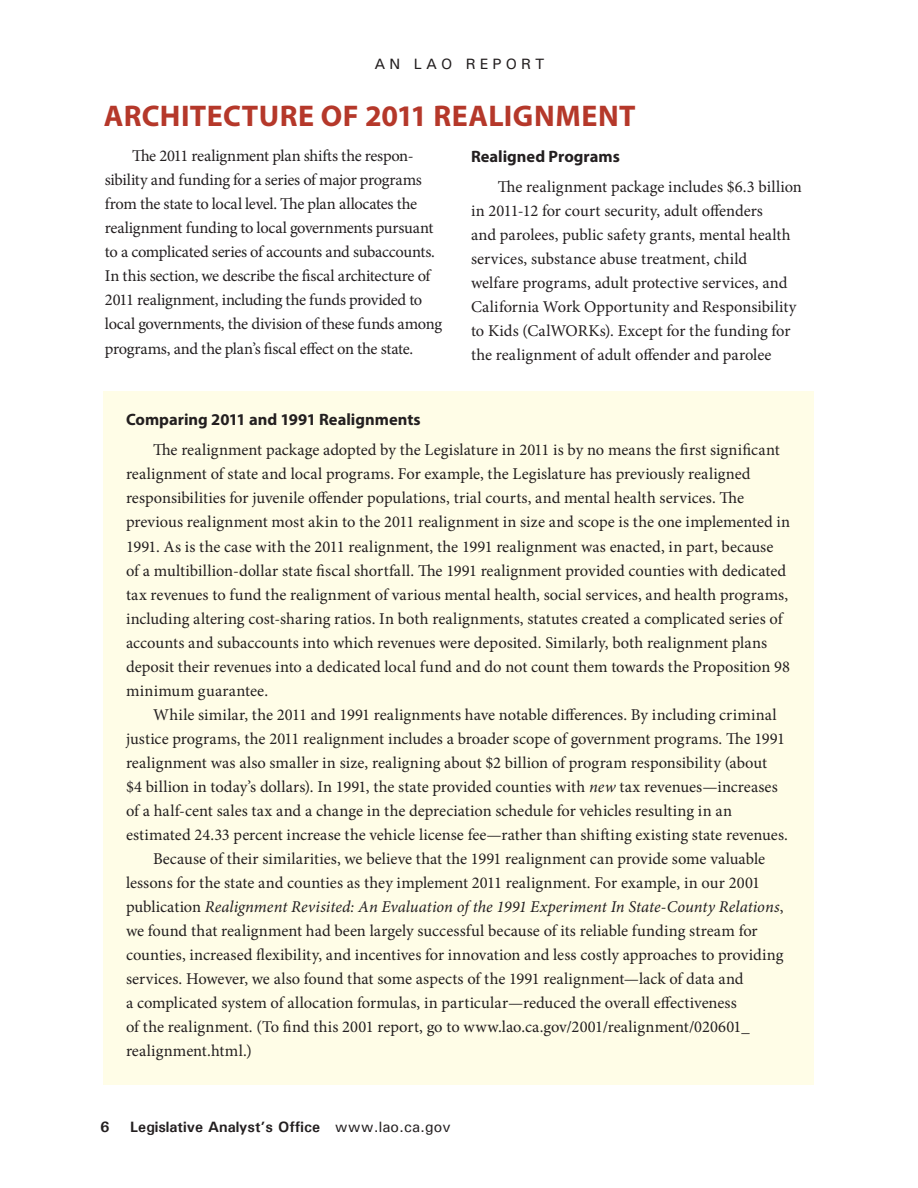
<style>
.page{position:relative;width:918px;height:1188px;background:#fff}
.page>*{position:absolute;margin:0;border:0;box-sizing:border-box;transform-origin:0 0}
.t1{font:700 30px "Myriad Pro";letter-spacing:.02em;color:#b5382a}
.t2{font:16.5px/24px "Minion Pro";color:#231f20}
.t3{font:16.5px/24px "Minion Pro";letter-spacing:-.02em;color:#231f20}
.t4{font:italic 16.5px "Minion Pro";color:#231f20}
.t5{font:700 16.5px "Myriad Pro";color:#231f20}
.t6{font:700 15px "Univers";color:#231f20}
.t7{font:500 15px "Univers";letter-spacing:.28em;color:#231f20}
.s1{font-style:italic}
.s2{font-style:normal}
.s3{font-weight:500}
</style>
<div class="page">
<div style="left:104px;top:391px;width:710px;height:693px;background:#fffde7"></div>
<p class="t7" style="left:374px;top:55px;width:172px">An LAO Repor t</p>
<h1 class="t1" style="left:104px;top:96px;width:364px">Architecture of 2011 Reali</h1>
<h1 class="t1" style="left:513px;top:96px;width:119px">gnment</h1>
<p class="t5" style="left:471px;top:145px;width:150px">Realigned Programs</p>
<p class="t2" style="left:471px;top:175px;width:332px;text-indent:27px">The realignment package includes $6.3 billion in 2011-12 for court security, adult offenders<br>and parolees, public safety grants, mental health services, substance abuse treatment, child<br>welfare programs, adult protective services, and California Work Opportunity and Responsibility to Kids (CalWORKs). Except for the funding for the realignment of adult offender and parolee</p>
<p class="t3" style="left:105px;top:144px;width:339px;text-indent:27px">The 2011 realignment plan shifts the respon&shy;sibility and funding for a series of major programs from the state to local level. The plan allocates the realignment funding to local governments pursuant to a complicated series of accounts and subaccounts.<br>In this section, we describe the fiscal architecture of 2011 realignment, including the funds provided to local governments, the division of these funds among programs, and the plan’s fiscal effect on the state.</p>
<p class="t5" style="left:126px;top:409px;width:296px">Comparing 2011 and 1991 Realignments</p>
<p class="t2" style="left:126px;top:438px;width:666px;text-indent:27px">The realignment package adopted by the Legislature in 2011 is by no means the first significant realignment of state and local programs. For example, the Legislature has previously realigned responsibilities for juvenile offender populations, trial courts, and mental health services. The previous realignment most akin to the 2011 realignment in size and scope is the one implemented in 1991. As is the case with the 2011 realignment, the 1991 realignment was enacted, in part, because of a multibillion-dollar state fiscal shortfall. The 1991 realignment provided counties with dedicated tax revenues to fund the realignment of various mental health, social services, and health programs, including altering cost-sharing ratios. In both realignments, statutes created a complicated series of accounts and subaccounts into which revenues were deposited. Similarly, both realignment plans deposit their revenues into a dedicated local fund and do not count them towards the Proposition 98 minimum guarantee.</p>
<p class="t2" style="left:153px;top:702px;width:625px">While similar, the 2011 and 1991 realignments have notable differences. By including criminal</p>
<p class="t2" style="left:126px;top:726px;width:660px">justice programs, the 2011 realignment includes a broader scope of government programs. The 1991</p>
<p class="t2" style="left:126px;top:750px;width:643px">realignment was also smaller in size, realigning about $2 billion of program responsibility (about</p>
<p class="t2" style="left:126px;top:774px;width:653px">$4 billion in today’s dollars). In 1991, the state provided counties with <span class="s1">new</span> tax revenues—increases</p>
<p class="t2" style="left:126px;top:798px;width:608px">of a half-cent sales tax and a change in the depreciation schedule for vehicles resulting in an</p>
<p class="t2" style="left:126px;top:822px;width:664px">estimated 24.33 percent increase the vehicle license fee—rather than shifting existing state revenues.</p>
<p class="t2" style="left:153px;top:846px;width:614px">Because of their similarities, we believe that the 1991 realignment can provide some valuable</p>
<p class="t2" style="left:126px;top:870px;width:636px">lessons for the state and counties as they implement 2011 realignment. For example, in our 2001</p>
<p class="t4" style="left:126px;top:895px;width:659px"><span class="s2">publication</span> Realignment Revisited: An Evaluation of the 1991 Experiment In State-County Relations<span class="s2">,</span></p>
<p class="t2" style="left:126px;top:918px;width:633px">we found that realignment had been largely successful because of its reliable funding stream for</p>
<p class="t2" style="left:126px;top:942px;width:659px">counties, increased flexibility, and incentives for innovation and less costly approaches to providing</p>
<p class="t2" style="left:126px;top:966px;width:619px">services. However, we also found that some aspects of the 1991 realignment—lack of data and</p>
<p class="t2" style="left:126px;top:990px;width:612px">a complicated system of allocation formulas, in particular—reduced the overall effectiveness</p>
<p class="t2" style="left:126px;top:1014px;width:625px">of the realignment. (To find this 2001 report, go to www.lao.ca.gov/2001/realignment/020601_</p>
<p class="t2" style="left:126px;top:1038px;width:127px">realignment.html.)</p>
<p class="t6" style="left:100px;top:1118px;width:11px">6</p>
<p class="t6" style="left:130px;top:1118px;width:322px">Legislative Analyst’s Office <span class="s3">www.lao.ca.gov</span></p>
</div>
